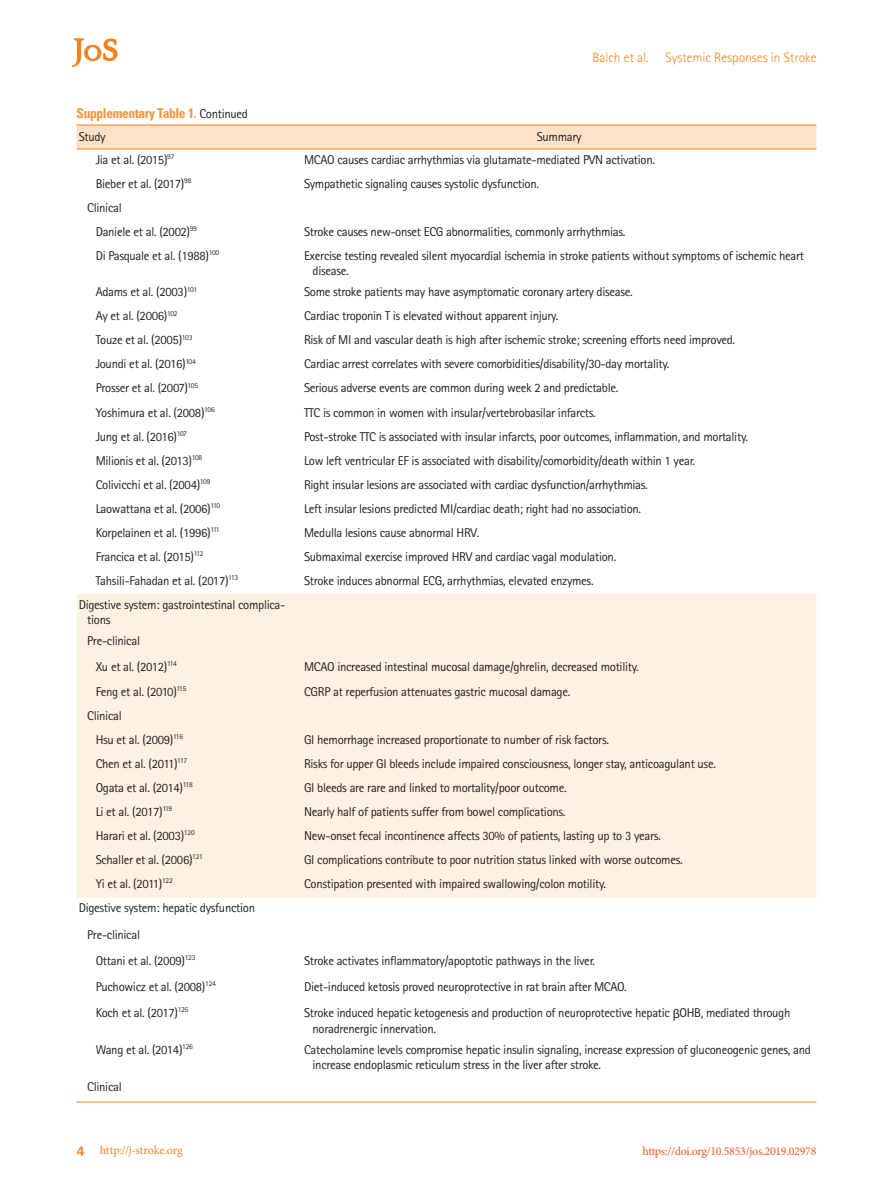
<style>
.page{position:relative;width:893px;height:1191px;background:#fff}
.page>*{position:absolute;margin:0;border:0;box-sizing:border-box;transform-origin:0 0}
.t1{font:300 13.5px "Rotis Sans Serif Std";color:#f58220}
.테이블_제목{font:700 condensed 13.5px "Univers LT Std";letter-spacing:-.025em;color:#f6923c}
.테이블본문{font:12.75px/15.3px "Rotis Sans Serif Std";letter-spacing:-.025em;color:#231f20}
.t2{font:12px "Minion Pro";letter-spacing:-.025em;color:#f15921}
.t3{font:12px "Minion Pro";letter-spacing:-.015em;color:#f58220}
.s1{font-family:"Rotis Sans Serif Std";font-weight:400;font-stretch:normal;font-size:12.75px;color:#231f20}
.s2{font-family:"Myriad Pro"}
.s3{font-family:"Rotis Sans Serif Std";font-weight:800;font-size:15px}
</style>
<div class="page">
<svg style="left:72px;top:38px;width:46px;height:29px"></svg>
<div style="left:77px;top:126px;width:739px;height:23px;background:#fee1c8"></div>
<div style="left:77px;top:594px;width:739px;height:36px;background:#fef0e2"></div>
<div style="left:77px;top:630px;width:739px;height:267px;background:#fef0e2"></div>
<hr style="left:77px;top:125px;width:225px;height:1px;background:#f58220">
<hr style="left:302px;top:125px;width:514px;height:1px;background:#f58220">
<hr style="left:77px;top:149px;width:225px;height:1px;background:#f58220">
<hr style="left:302px;top:149px;width:514px;height:1px;background:#f58220">
<hr style="left:77px;top:1101px;width:225px;height:1px;background:#f58220">
<hr style="left:302px;top:1101px;width:514px;height:1px;background:#f58220">
<p class="테이블_제목" style="left:77px;top:105px;width:173px">Supplementary Table 1. <span class="s1">Continued</span></p>
<p class="t1" style="left:592px;top:50px;width:225px">Balch et al. Systemic Responses in Stroke</p>
<p class="테이블본문" style="left:79px;top:129px;width:29px">Study</p>
<p class="테이블본문" style="left:537px;top:129px;width:46px">Summary</p>
<p class="테이블본문" style="left:96px;top:152px;width:80px">Jia et al. (2015)<sup>97</sup></p>
<p class="테이블본문" style="left:304px;top:152px;width:353px">MCAO causes cardiac arrhythmias via glutamate-mediated PVN activation.</p>
<p class="테이블본문" style="left:96px;top:176px;width:97px">Bieber et al. (2017)<sup>98</sup></p>
<p class="테이블본문" style="left:304px;top:176px;width:237px">Sympathetic signaling causes systolic dysfunction.</p>
<p class="테이블본문" style="left:87px;top:200px;width:36px">Clinical</p>
<p class="테이블본문" style="left:96px;top:224px;width:103px">Daniele et al. (2002)<sup>99</sup></p>
<p class="테이블본문" style="left:304px;top:224px;width:323px">Stroke causes new-onset ECG abnormalities, commonly arrhythmias.</p>
<p class="테이블본문" style="left:96px;top:248px;width:125px">Di Pasquale et al. (1988)<sup>100</sup></p>
<p class="테이블본문" style="left:313px;top:248px;width:493px;text-indent:-9px">Exercise testing revealed silent myocardial ischemia in stroke patients without symptoms of ischemic heart disease.</p>
<p class="테이블본문" style="left:96px;top:284px;width:103px">Adams et al. (2003)<sup>101</sup></p>
<p class="테이블본문" style="left:304px;top:284px;width:330px">Some stroke patients may have asymptomatic coronary artery disease.</p>
<p class="테이블본문" style="left:96px;top:308px;width:83px">Ay et al. (2006)<sup>102</sup></p>
<p class="테이블본문" style="left:304px;top:308px;width:256px">Cardiac troponin T is elevated without apparent injury.</p>
<p class="테이블본문" style="left:96px;top:332px;width:98px">Touze et al. (2005)<sup>103</sup></p>
<p class="테이블본문" style="left:304px;top:332px;width:433px">Risk of MI and vascular death is high after ischemic stroke; screening efforts need improved.</p>
<p class="테이블본문" style="left:96px;top:356px;width:102px">Joundi et al. (2016)<sup>104</sup></p>
<p class="테이블본문" style="left:304px;top:356px;width:367px">Cardiac arrest correlates with severe comorbidities/disability/30-day mortality.</p>
<p class="테이블본문" style="left:96px;top:380px;width:104px">Prosser et al. (2007)<sup>105</sup></p>
<p class="테이블본문" style="left:304px;top:380px;width:316px">Serious adverse events are common during week 2 and predictable.</p>
<p class="테이블본문" style="left:96px;top:404px;width:121px">Yoshimura et al. (2008)<sup>106</sup></p>
<p class="테이블본문" style="left:304px;top:404px;width:293px">TTC is common in women with insular/vertebrobasilar infarcts.</p>
<p class="테이블본문" style="left:96px;top:428px;width:93px">Jung et al. (2016)<sup>107</sup></p>
<p class="테이블본문" style="left:304px;top:428px;width:445px">Post-stroke TTC is associated with insular infarcts, poor outcomes, inflammation, and mortality.</p>
<p class="테이블본문" style="left:96px;top:452px;width:108px">Milionis et al. (2013)<sup>108</sup></p>
<p class="테이블본문" style="left:304px;top:452px;width:393px">Low left ventricular EF is associated with disability/comorbidity/death within 1 year.</p>
<p class="테이블본문" style="left:96px;top:476px;width:116px">Colivicchi et al. (2004)<sup>109</sup></p>
<p class="테이블본문" style="left:304px;top:476px;width:345px">Right insular lesions are associated with cardiac dysfunction/arrhythmias.</p>
<p class="테이블본문" style="left:96px;top:500px;width:126px">Laowattana et al. (2006)<sup>110</sup></p>
<p class="테이블본문" style="left:304px;top:500px;width:339px">Left insular lesions predicted MI/cardiac death; right had no association.</p>
<p class="테이블본문" style="left:96px;top:524px;width:125px">Korpelainen et al. (1996)<sup>111</sup></p>
<p class="테이블본문" style="left:304px;top:524px;width:177px">Medulla lesions cause abnormal HRV.</p>
<p class="테이블본문" style="left:96px;top:548px;width:110px">Francica et al. (2015)<sup>112</sup></p>
<p class="테이블본문" style="left:304px;top:548px;width:314px">Submaximal exercise improved HRV and cardiac vagal modulation.</p>
<p class="테이블본문" style="left:96px;top:572px;width:144px">Tahsili-Fahadan et al. (2017)<sup>113</sup></p>
<p class="테이블본문" style="left:304px;top:572px;width:291px">Stroke induces abnormal ECG, arrhythmias, elevated enzymes.</p>
<p class="테이블본문" style="left:87px;top:596px;width:200px;text-indent:-9px">Digestive system: gastrointestinal complica&shy;tions</p>
<p class="테이블본문" style="left:87px;top:633px;width:54px">Pre-clinical</p>
<p class="테이블본문" style="left:96px;top:658px;width:83px">Xu et al. (2012)<sup>114</sup></p>
<p class="테이블본문" style="left:304px;top:658px;width:336px">MCAO increased intestinal mucosal damage/ghrelin, decreased motility.</p>
<p class="테이블본문" style="left:96px;top:684px;width:92px">Feng et al. (2010)<sup>115</sup></p>
<p class="테이블본문" style="left:304px;top:684px;width:268px">CGRP at reperfusion attenuates gastric mucosal damage.</p>
<p class="테이블본문" style="left:87px;top:708px;width:36px">Clinical</p>
<p class="테이블본문" style="left:96px;top:732px;width:89px">Hsu et al. (2009)<sup>116</sup></p>
<p class="테이블본문" style="left:304px;top:732px;width:306px">GI hemorrhage increased proportionate to number of risk factors.</p>
<p class="테이블본문" style="left:96px;top:756px;width:93px">Chen et al. (2011)<sup>117</sup></p>
<p class="테이블본문" style="left:304px;top:756px;width:413px">Risks for upper GI bleeds include impaired consciousness, longer stay, anticoagulant use.</p>
<p class="테이블본문" style="left:96px;top:780px;width:99px">Ogata et al. (2014)<sup>118</sup></p>
<p class="테이블본문" style="left:304px;top:780px;width:264px">GI bleeds are rare and linked to mortality/poor outcome.</p>
<p class="테이블본문" style="left:96px;top:804px;width:78px">Li et al. (2017)<sup>119</sup></p>
<p class="테이블본문" style="left:304px;top:804px;width:263px">Nearly half of patients suffer from bowel complications.</p>
<p class="테이블본문" style="left:96px;top:828px;width:101px">Harari et al. (2003)<sup>120</sup></p>
<p class="테이블본문" style="left:304px;top:828px;width:358px">New-onset fecal incontinence affects 30% of patients, lasting up to 3 years.</p>
<p class="테이블본문" style="left:96px;top:852px;width:109px">Schaller et al. (2006)<sup>121</sup></p>
<p class="테이블본문" style="left:304px;top:852px;width:380px">GI complications contribute to poor nutrition status linked with worse outcomes.</p>
<p class="테이블본문" style="left:96px;top:876px;width:79px">Yi et al. (2011)<sup>122</sup></p>
<p class="테이블본문" style="left:304px;top:876px;width:303px">Constipation presented with impaired swallowing/colon motility.</p>
<p class="테이블본문" style="left:79px;top:900px;width:178px">Digestive system: hepatic dysfunction</p>
<p class="테이블본문" style="left:87px;top:926px;width:54px">Pre-clinical</p>
<p class="테이블본문" style="left:96px;top:953px;width:101px">Ottani et al. (2009)<sup>123</sup></p>
<p class="테이블본문" style="left:304px;top:953px;width:293px">Stroke activates inflammatory/apoptotic pathways in the liver.</p>
<p class="테이블본문" style="left:96px;top:979px;width:122px">Puchowicz et al. (2008)<sup>124</sup></p>
<p class="테이블본문" style="left:304px;top:979px;width:324px">Diet-induced ketosis proved neuroprotective in rat brain after MCAO.</p>
<p class="테이블본문" style="left:96px;top:1005px;width:94px">Koch et al. (2017)<sup>125</sup></p>
<p class="테이블본문" style="left:313px;top:1005px;width:479px;text-indent:-9px">Stroke induced hepatic ketogenesis and production of neuroprotective hepatic <span class="s2">β</span>OHB, mediated through noradrenergic innervation.</p>
<p class="테이블본문" style="left:96px;top:1042px;width:99px">Wang et al. (2014)<sup>126</sup></p>
<p class="테이블본문" style="left:313px;top:1042px;width:500px;text-indent:-9px">Catecholamine levels compromise hepatic insulin signaling, increase expression of gluconeogenic genes, and increase endoplasmic reticulum stress in the liver after stroke.</p>
<p class="테이블본문" style="left:87px;top:1078px;width:36px">Clinical</p>
<p class="t3" style="left:77px;top:1142px;width:108px"><span class="s3">4</span> http://j-stroke.org</p>
<p class="t2" style="left:643px;top:1143px;width:175px">https://doi.org/10.5853/jos.2019.02978</p>
</div>
